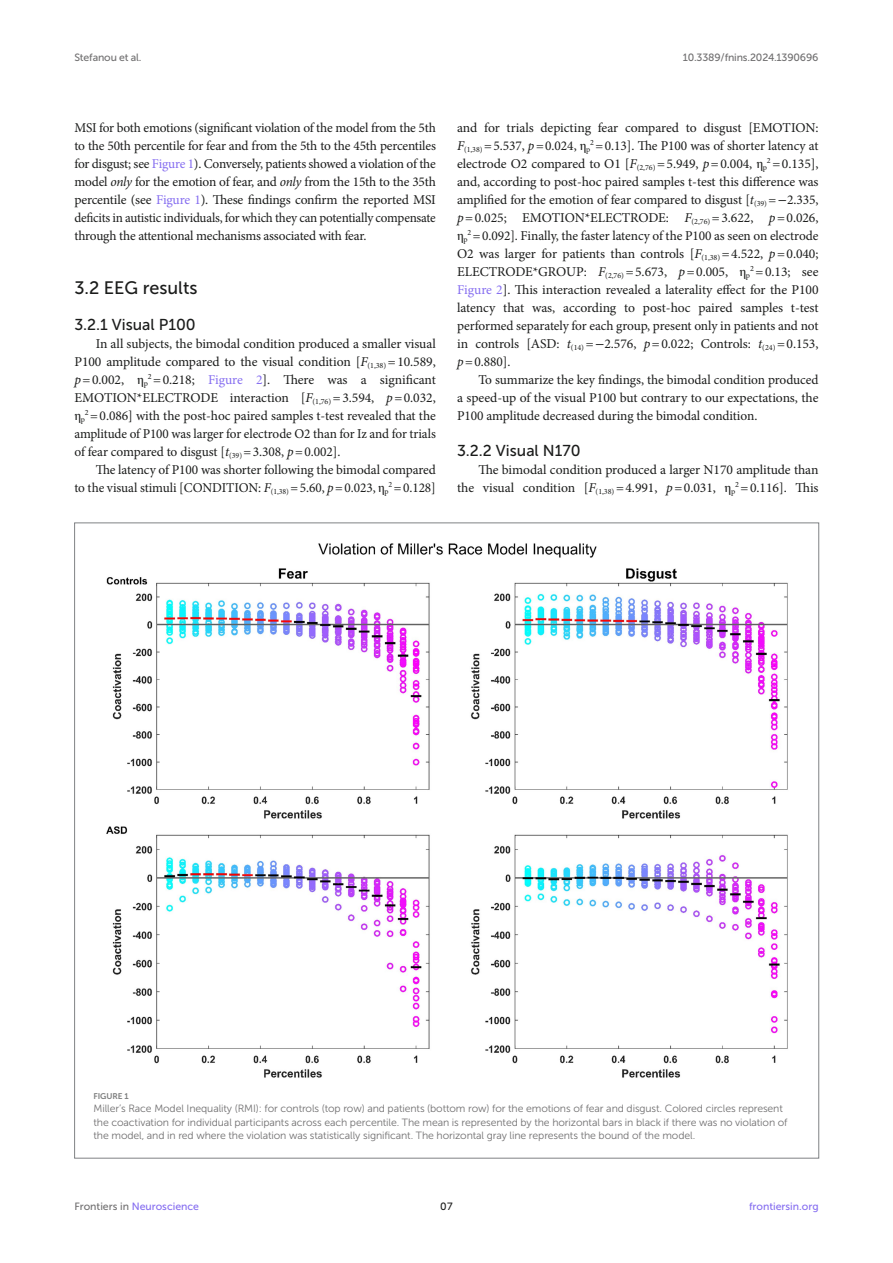
<style>
.page{position:relative;width:893px;height:1263px;background:#fff}
.page>*{position:absolute;margin:0;border:0;box-sizing:border-box;transform-origin:0 0}
.HEAD_2{font:18px "Museo Sans 500";color:#1b1c1b}
.HEAD_3_after_HEAD_2{font:15.75px "Museo Sans 500";color:#1b1c1b}
.HEAD_3{font:15.75px "Museo Sans 500";color:#1b1c1b}
.TEXT{font:13.5px/18px "Minion Pro";letter-spacing:-.005em;color:#1b1c1b;text-align:justify}
.TEXT_FLUSH{font:13.5px/18px "Minion Pro";letter-spacing:-.01em;color:#1b1c1b;text-align:justify}
.FIG_LEG{font:10.5px/13.5px "Museo Sans 300";letter-spacing:-.01em;color:#706f70}
.t1{font:10.5px "Museo Sans 500";letter-spacing:-.015em;color:#706f70}
.t2{font:10.5px "Museo Sans 500";color:#856df0}
.t3{font:10.5px "Museo Sans 500";color:#1b1c1b}
.FIG_HD{font:8.25px "Museo Sans 700";letter-spacing:-.01em;color:#7e7f7f}
.s1{color:#856df0}
.s2{font-style:italic}
.s3{font-family:"STIX General"}
.s4{color:#706f70}
</style>
<div class="page">
<img style="left:106px;top:543px;width:682px;height:535px">
<p class="t1" style="left:74px;top:51px;width:69px">Stefanou et al.</p>
<p class="t1" style="left:683px;top:51px;width:137px">10.3389/fnins.2024.1390696</p>
<p class="TEXT_FLUSH" style="left:74px;top:119px;width:363px">MSI for both emotions (significant violation of the model from the 5th to the 50th percentile for fear and from the 5th to the 45th percentiles for disgust; see <span class="s1">Figure 1</span>). Conversely, patients showed a violation of the model <span class="s2">only</span> for the emotion of fear, and <span class="s2">only</span> from the 15th to the 35th percentile (see <span class="s1">Figure 1</span>). These findings confirm the reported MSI deficits in autistic individuals, for which they can potentially compensate through the attentional mechanisms associated with fear.</p>
<p class="HEAD_2" style="left:74px;top:278px;width:125px">3.2 EEG results</p>
<p class="HEAD_3_after_HEAD_2" style="left:74px;top:316px;width:123px">3.2.1 Visual P100</p>
<p class="TEXT_FLUSH" style="left:74px;top:335px;width:363px;text-indent:21px">In all subjects, the bimodal condition produced a smaller visual P100 amplitude compared to the visual condition [<span class="s2">F</span><sub>(1,38)</sub> =10.589, <span class="s2">p</span>=0.002, <span class="s3">η</span><sub>p</sub><sup>2</sup> =0.218; <span class="s1">Figure 2</span>]. There was a significant EMOTION*ELECTRODE interaction [<span class="s2">F</span><sub>(1,76)</sub> =3.594, <span class="s2">p</span>=0.032, <span class="s3">η</span><sub>p</sub><sup>2</sup> =0.086] with the post-hoc paired samples t-test revealed that the amplitude of P100 was larger for electrode O2 than for Iz and for trials of fear compared to disgust [<span class="s2">t</span><sub>(39)</sub> =3.308, <span class="s2">p</span>=0.002].</p>
<p class="TEXT" style="left:74px;top:461px;width:363px;text-align:right">The latency of P100 was shorter following the bimodal compared<br>to the visual stimuli [CONDITION: <span class="s2">F</span><sub>(1,38)</sub> =5.60, <span class="s2">p</span>=0.023, <span class="s3">η</span><sub>p</sub><sup>2</sup> =0.128]</p>
<p class="TEXT" style="left:457px;top:119px;width:363px">and for trials depicting fear compared to disgust [EMOTION:<br><span class="s2">F</span><sub>(1,38)</sub> =5.537, <span class="s2">p</span>=0.024, <span class="s3">η</span><sub>p</sub><sup>2</sup> =0.13]. The P100 was of shorter latency at electrode O2 compared to O1 [<span class="s2">F</span><sub>(2,76)</sub> =5.949, <span class="s2">p</span>=0.004, <span class="s3">η</span><sub>p</sub><sup>2</sup> =0.135], and, according to post-hoc paired samples t-test this difference was amplified for the emotion of fear compared to disgust [<span class="s2">t</span><sub>(39)</sub> =<span class="s3">−</span>2.335, <span class="s2">p</span>=0.025; EMOTION*ELECTRODE: <span class="s2">F</span><sub>(2,76)</sub> =3.622, <span class="s2">p</span>=0.026, <span class="s3">η</span><sub>p</sub><sup>2</sup> =0.092]. Finally, the faster latency of the P100 as seen on electrode O2 was larger for patients than controls [<span class="s2">F</span><sub>(1,38)</sub> =4.522, <span class="s2">p</span>=0.040; ELECTRODE*GROUP: <span class="s2">F</span><sub>(2,76)</sub> =5.673, <span class="s2">p</span>=0.005, <span class="s3">η</span><sub>p</sub><sup>2</sup> =0.13; see <span class="s1">Figure 2</span>]. This interaction revealed a laterality effect for the P100 latency that was, according to post-hoc paired samples t-test performed separately for each group, present only in patients and not in controls [ASD: <span class="s2">t</span><sub>(14)</sub> =<span class="s3">−</span>2.576, <span class="s2">p</span>=0.022; Controls: <span class="s2">t</span><sub>(24)</sub> =0.153, <span class="s2">p</span>=0.880].</p>
<p class="TEXT" style="left:457px;top:371px;width:363px;text-indent:21px">To summarize the key findings, the bimodal condition produced a speed-up of the visual P100 but contrary to our expectations, the P100 amplitude decreased during the bimodal condition.</p>
<p class="HEAD_3" style="left:457px;top:442px;width:125px">3.2.2 Visual N170</p>
<p class="TEXT_FLUSH" style="left:457px;top:461px;width:363px;text-align:right">The bimodal condition produced a larger N170 amplitude than<br>the visual condition [<span class="s2">F</span><sub>(1,38)</sub> =4.991, <span class="s2">p</span>=0.031, <span class="s3">η</span><sub>p</sub><sup>2</sup> =0.116]. This</p>
<p class="FIG_HD" style="left:94px;top:1091px;width:37px">FIGURE 1</p>
<p class="FIG_LEG" style="left:94px;top:1102px;width:696px">Miller’s Race Model Inequality (RMI): for controls (top row) and patients (bottom row) for the emotions of fear and disgust. Colored circles represent the coactivation for individual participants across each percentile. The mean is represented by the horizontal bars in black if there was no violation of the model, and in red where the violation was statistically significant. The horizontal gray line represents the bound of the model.</p>
<p class="t2" style="left:74px;top:1200px;width:126px"><span class="s4">Frontiers in</span> Neuroscience</p>
<p class="t3" style="left:440px;top:1200px;width:14px">07</p>
<p class="t2" style="left:749px;top:1200px;width:71px">frontiersin.org</p>
</div>
